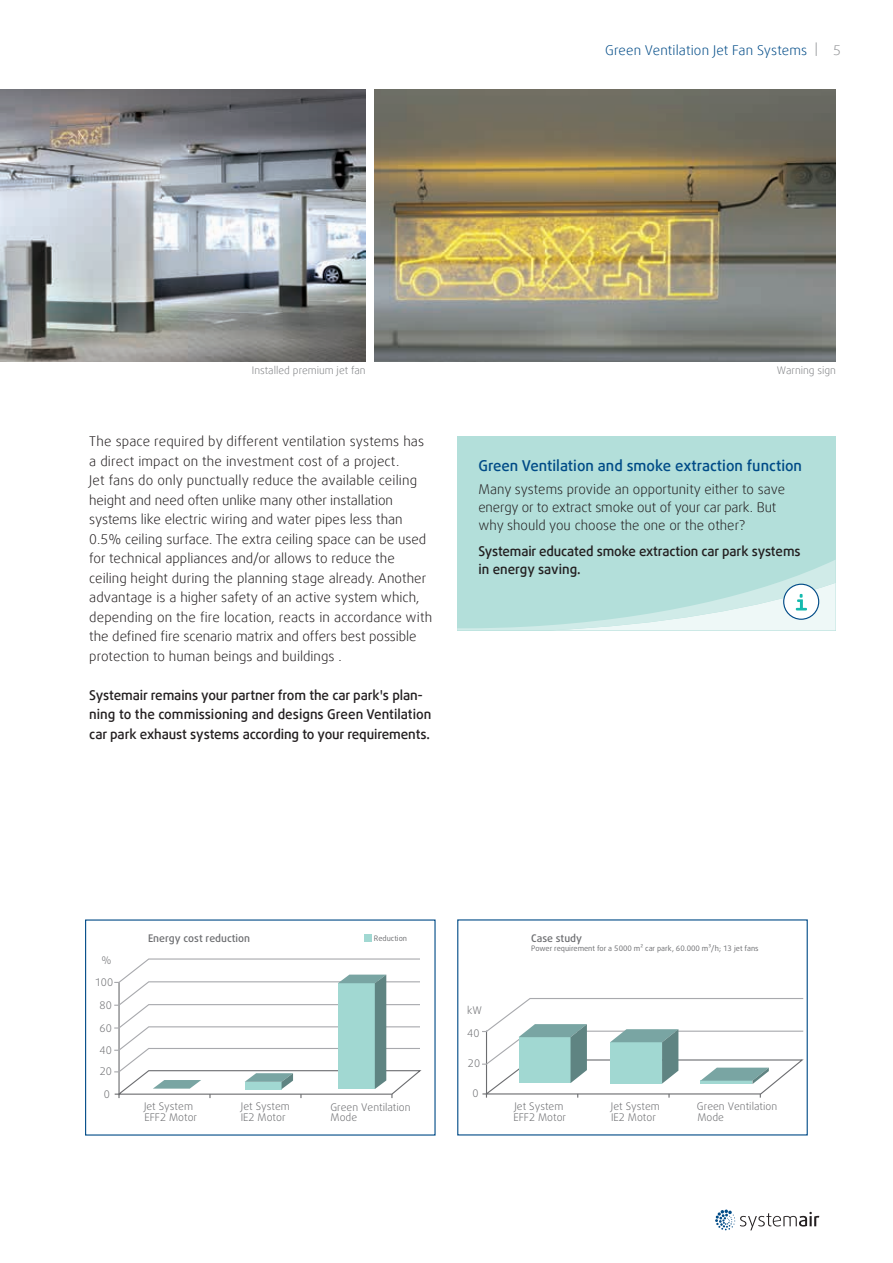
<style>
.page{position:relative;width:893px;height:1263px;background:#fff}
.page>*{position:absolute;margin:0;border:0;box-sizing:border-box;transform-origin:0 0}
.t1{font:500 15px "Daxline Offc Pro";color:#004b87}
.t2{font:300 13.5px/19.5px "Daxline Offc Pro";color:#231f20}
.t3{font:500 13.5px/19.5px "Daxline Offc Pro";letter-spacing:-.01em;color:#231f20}
.t4{font:300 13.5px "Daxline Offc Pro";letter-spacing:.01em;color:#004b87}
.t5{font:300 10.5px/22.4px "Daxline Offc Pro";color:#6c6d70}
.t6{font:300 10.5px "Daxline Offc Pro";color:#808285}
.t7{font:500 10.5px "Daxline Offc Pro";color:#6c6d70}
.t8{font:7.5px "Daxline Offc Pro";color:#6c6d70}
.s1{color:#939598}
</style>
<div class="page">
<svg style="left:715px;top:1209px;width:104px;height:21px"></svg>
<img style="left:374px;top:89px;width:462px;height:272px">
<div style="left:457px;top:436px;width:379px;height:194px;background:#b3dfda"></div>
<svg style="left:457px;top:560px;width:379px;height:70px"></svg>
<img style="left:0;top:89px;width:366px;height:272px">
<svg style="left:85px;top:919px;width:723px;height:216px"></svg>
<div style="left:365px;top:935px;width:7px;height:7px;background:#a1d8d2"></div>
<svg style="left:113px;top:958px;width:310px;height:140px"></svg>
<p class="t4" style="left:605px;top:41px;width:238px">Green Ventilation Jet Fan Systems <sup>|</sup> <span class="s1">5</span></p>
<p class="t6" style="left:252px;top:364px;width:115px">Installed premium jet fan</p>
<p class="t6" style="left:777px;top:363px;width:61px">Warning sign</p>
<p class="t2" style="left:89px;top:432px;width:344px">The space required by different ventilation systems has a direct impact on the investment cost of a project.<br>Jet fans do only punctually reduce the available ceiling height and need often unlike many other installation systems like electric wiring and water pipes less than 0.5% ceiling surface. The extra ceiling space can be used for technical appliances and/or allows to reduce the ceiling height during the planning stage already. Another advantage is a higher safety of an active system which, depending on the fire location, reacts in accordance with the defined fire scenario matrix and offers best possible protection to human beings and buildings .</p>
<p class="t3" style="left:89px;top:685px;width:344px">Systemair remains your partner from the car park's plan&shy;ning to the commissioning and designs Green Ventilation car park exhaust systems according to your requirements.</p>
<p class="t1" style="left:478px;top:456px;width:325px">Green Ventilation and smoke extraction function</p>
<p class="t2" style="left:478px;top:480px;width:308px;line-height:18px">Many systems provide an opportunity either to save energy or to extract smoke out of your car park. But why should you choose the one or the other?</p>
<p class="t3" style="left:478px;top:542px;width:324px;line-height:18px">Systemair educated smoke extraction car park systems in energy saving.</p>
<p class="t5" style="left:102px;top:949px;width:12px">%</p>
<p class="t5" style="left:95px;top:971px;width:20px;text-align:center">100<br>80<br>60<br>40<br>20<br>0</p>
<p class="t7" style="left:148px;top:931px;width:104px">Energy cost reduction</p>
<p class="t8" style="left:374px;top:933px;width:35px">Reduction</p>
<p class="t5" style="left:144px;top:1102px;width:55px;line-height:10.1px">Jet System<br>EFF2 Motor</p>
<p class="t5" style="left:241px;top:1101px;width:51px;line-height:10.2px">Jet System<br>IE2 Motor</p>
<p class="t5" style="left:330px;top:1102px;width:82px;line-height:10.1px">Green Ventilation<br>Mode</p>
<p class="t5" style="left:467px;top:999px;width:16px">kW</p>
<p class="t5" style="left:467px;top:1022px;width:14px">40</p>
<p class="t5" style="left:468px;top:1052px;width:14px">20</p>
<p class="t5" style="left:472px;top:1082px;width:8px">0</p>
<p class="t7" style="left:531px;top:931px;width:52px">Case study</p>
<p class="t8" style="left:531px;top:943px;width:229px">Power requirement for a 5000 m² car park, 60.000 m³/h; 13 jet fans</p>
<p class="t5" style="left:513px;top:1101px;width:54px;line-height:10.9px">Jet System<br>EFF2 Motor</p>
<p class="t5" style="left:611px;top:1101px;width:50px;line-height:10.9px">Jet System<br>IE2 Motor</p>
<p class="t5" style="left:697px;top:1101px;width:82px;line-height:10.9px">Green Ventilation<br>Mode</p>
</div>
